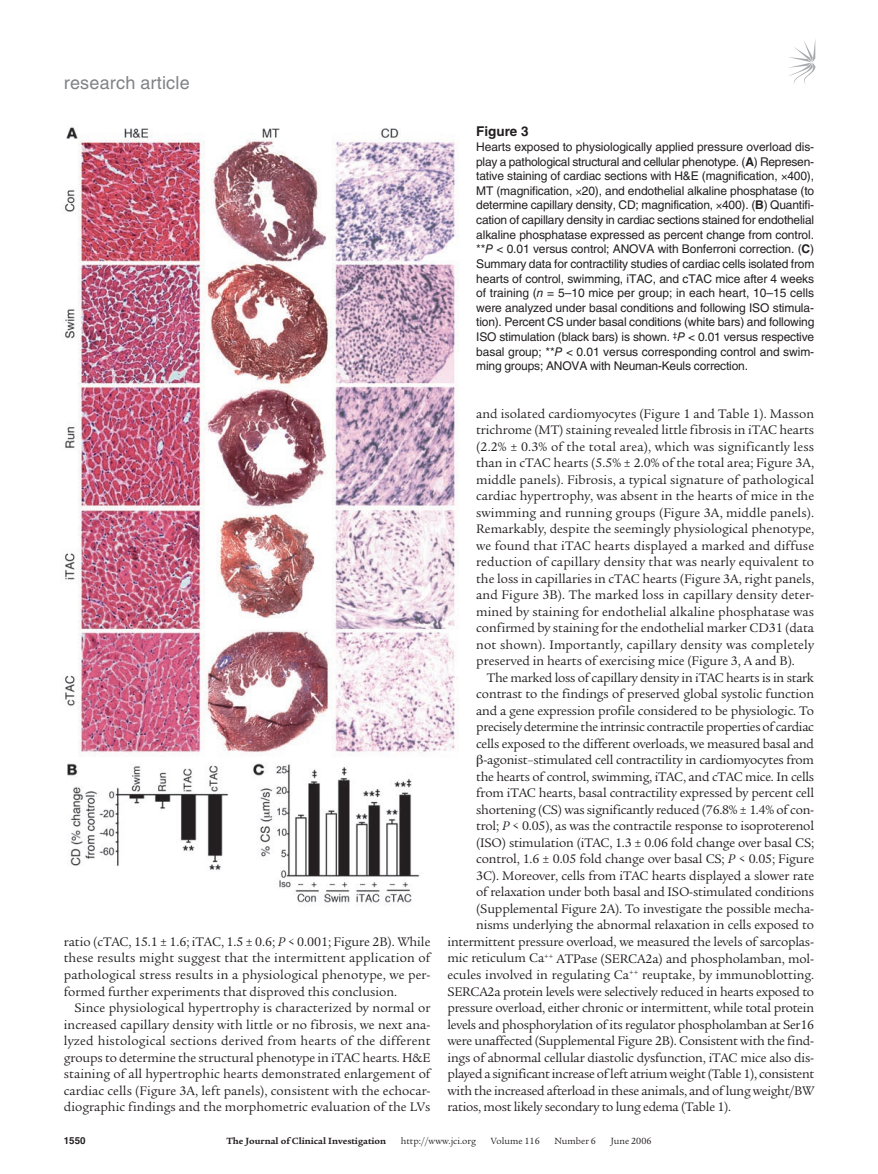
<style>
.page{position:relative;width:878px;height:1174px;background:#fff}
.page>*{position:absolute;margin:0;border:0;box-sizing:border-box;transform-origin:0 0}
.t1{font:18px "Helvetica LT Std";letter-spacing:.01em;color:#808285}
.t2{font:13.5px/16.5px "Legacy Serif Std";letter-spacing:-.015em;color:#231f20;text-align:justify}
.t3{font:700 13.5px "Helvetica LT Std";color:#231f20}
.t4{font:12px/14.7px "Helvetica LT Std";letter-spacing:-.015em;color:#231f20;text-align:justify}
.t5{font:9.75px "Legacy Serif Std";color:#231f20}
.t6{font:700 9.75px "Legacy Serif Std";color:#231f20}
.t7{font:700 9.75px "Helvetica LT Std";color:#231f20}
.s1{font-style:italic}
.s2{font-weight:700}
</style>
<div class="page">
<svg style="left:789px;top:41px;width:26px;height:44px"></svg>
<img style="left:65px;top:127px;width:394px;height:776px">
<h1 class="t1" style="left:64px;top:72px;width:127px">research article</h1>
<p class="t2" style="left:64px;top:933px;width:368px">ratio (cTAC, 15.1 ± 1.6; iTAC, 1.5 ± 0.6; <span class="s1">P</span> &lt; 0.001; Figure 2B). While these results might suggest that the intermittent application of pathological stress results in a physiological phenotype, we per&shy;formed further experiments that disproved this conclusion.</p>
<p class="t2" style="left:64px;top:999px;width:368px;text-indent:11px">Since physiological hypertrophy is characterized by normal or increased capillary density with little or no fibrosis, we next ana&shy;lyzed histological sections derived from hearts of the different groups to determine the structural phenotype in iTAC hearts. H&amp;E staining of all hypertrophic hearts demonstrated enlargement of cardiac cells (Figure 3A, left panels), consistent with the echocar&shy;diographic findings and the morphometric evaluation of the LVs</p>
<p class="t3" style="left:476px;top:123px;width:54px">Figure 3</p>
<p class="t4" style="left:476px;top:139px;width:340px">Hearts exposed to physiologically applied pressure overload dis&shy;play a pathological structural and cellular phenotype. (<span class="s2">A</span>) Represen&shy;tative staining of cardiac sections with H&amp;E (magnification, 400), MT (magnification, 20), and endothelial alkaline phosphatase (to determine capillary density, CD; magnification, 400). (<span class="s2">B</span>) Quantifi&shy;cation of capillary density in cardiac sections stained for endothelial alkaline phosphatase expressed as percent change from control. **<span class="s1">P</span> &lt; 0.01 versus control; ANOVA with Bonferroni correction. (<span class="s2">C</span>)<br>Summary data for contractility studies of cardiac cells isolated from hearts of control, swimming, iTAC, and cTAC mice after 4 weeks of training (<span class="s1">n</span> = 5–10 mice per group; in each heart, 10–15 cells were analyzed under basal conditions and following ISO stimula&shy;tion). Percent CS under basal conditions (white bars) and following ISO stimulation (black bars) is shown. <sup>‡</sup><span class="s1">P</span> &lt; 0.01 versus respective basal group; **<span class="s1">P</span> &lt; 0.01 versus corresponding control and swim&shy;ming groups; ANOVA with Neuman-Keuls correction.</p>
<p class="t2" style="left:476px;top:405px;width:339px">and isolated cardiomyocytes (Figure 1 and Table 1). Masson trichrome (MT) staining revealed little fibrosis in iTAC hearts (2.2% ± 0.3% of the total area), which was significantly less than in cTAC hearts (5.5% ± 2.0% of the total area; Figure 3A, middle panels). Fibrosis, a typical signature of pathological cardiac hypertrophy, was absent in the hearts of mice in the swimming and running groups (Figure 3A, middle panels).<br>Remarkably, despite the seemingly physiological phenotype, we found that iTAC hearts displayed a marked and diffuse reduction of capillary density that was nearly equivalent to the loss in capillaries in cTAC hearts (Figure 3A, right panels, and Figure 3B). The marked loss in capillary density deter&shy;mined by staining for endothelial alkaline phosphatase was confirmed by staining for the endothelial marker CD31 (data not shown). Importantly, capillary density was completely preserved in hearts of exercising mice (Figure 3, A and B).</p>
<p class="t2" style="left:487px;top:669px;width:329px">The marked loss of capillary density in iTAC hearts is in stark</p>
<p class="t2" style="left:476px;top:686px;width:339px">contrast to the findings of preserved global systolic function</p>
<p class="t2" style="left:476px;top:702px;width:339px">and a gene expression profile considered to be physiologic. To</p>
<p class="t2" style="left:476px;top:719px;width:339px">precisely determine the intrinsic contractile properties of cardiac</p>
<p class="t2" style="left:476px;top:735px;width:339px">cells exposed to the different overloads, we measured basal and</p>
<p class="t2" style="left:483px;top:752px;width:332px">-agonist–stimulated cell contractility in cardiomyocytes from</p>
<p class="t2" style="left:476px;top:768px;width:339px">the hearts of control, swimming, iTAC, and cTAC mice. In cells</p>
<p class="t2" style="left:476px;top:785px;width:339px">from iTAC hearts, basal contractility expressed by percent cell</p>
<p class="t2" style="left:476px;top:801px;width:339px">shortening (CS) was significantly reduced (76.8% ± 1.4% of con-</p>
<p class="t2" style="left:476px;top:818px;width:339px">trol; <span class="s1">P</span> &lt; 0.05), as was the contractile response to isoproterenol</p>
<p class="t2" style="left:476px;top:834px;width:339px">(ISO) stimulation (iTAC, 1.3 ± 0.06 fold change over basal CS;</p>
<p class="t2" style="left:476px;top:851px;width:339px">control, 1.6 ± 0.05 fold change over basal CS; <span class="s1">P</span> &lt; 0.05; Figure</p>
<p class="t2" style="left:476px;top:867px;width:339px">3C). Moreover, cells from iTAC hearts displayed a slower rate</p>
<p class="t2" style="left:476px;top:884px;width:339px">of relaxation under both basal and ISO-stimulated conditions</p>
<p class="t2" style="left:476px;top:900px;width:339px">(Supplemental Figure 2A). To investigate the possible mecha-</p>
<p class="t2" style="left:476px;top:917px;width:339px">nisms underlying the abnormal relaxation in cells exposed to</p>
<p class="t2" style="left:447px;top:933px;width:368px">intermittent pressure overload, we measured the levels of sarcoplas-</p>
<p class="t2" style="left:447px;top:950px;width:368px">mic reticulum Ca<sup>++</sup> ATPase (SERCA2a) and phospholamban, mol-</p>
<p class="t2" style="left:447px;top:966px;width:368px">ecules involved in regulating Ca<sup>++</sup> reuptake, by immunoblotting.</p>
<p class="t2" style="left:447px;top:983px;width:368px">SERCA2a protein levels were selectively reduced in hearts exposed to</p>
<p class="t2" style="left:447px;top:999px;width:368px">pressure overload, either chronic or intermittent, while total protein</p>
<p class="t2" style="left:447px;top:1016px;width:368px">levels and phosphorylation of its regulator phospholamban at Ser16</p>
<p class="t2" style="left:447px;top:1032px;width:368px">were unaffected (Supplemental Figure 2B). Consistent with the find-</p>
<p class="t2" style="left:447px;top:1049px;width:368px">ings of abnormal cellular diastolic dysfunction, iTAC mice also dis-</p>
<p class="t2" style="left:447px;top:1065px;width:368px">played a significant increase ofleft atrium weight (Table 1), consistent</p>
<p class="t2" style="left:447px;top:1082px;width:368px">with the increased afterload in these animals, and oflung weight/BW</p>
<p class="t2" style="left:447px;top:1098px;width:285px">ratios, most likely secondary to lung edema (Table 1).</p>
<p class="t7" style="left:64px;top:1134px;width:23px">1550</p>
<p class="t6" style="left:226px;top:1135px;width:161px">The Journal of Clinical Investigation</p>
<p class="t5" style="left:401px;top:1135px;width:77px">http://www.jci.org</p>
<p class="t5" style="left:491px;top:1135px;width:50px">Volume 116</p>
<p class="t5" style="left:554px;top:1135px;width:43px">Number 6</p>
<p class="t5" style="left:610px;top:1135px;width:42px">June 2006</p>
</div>
